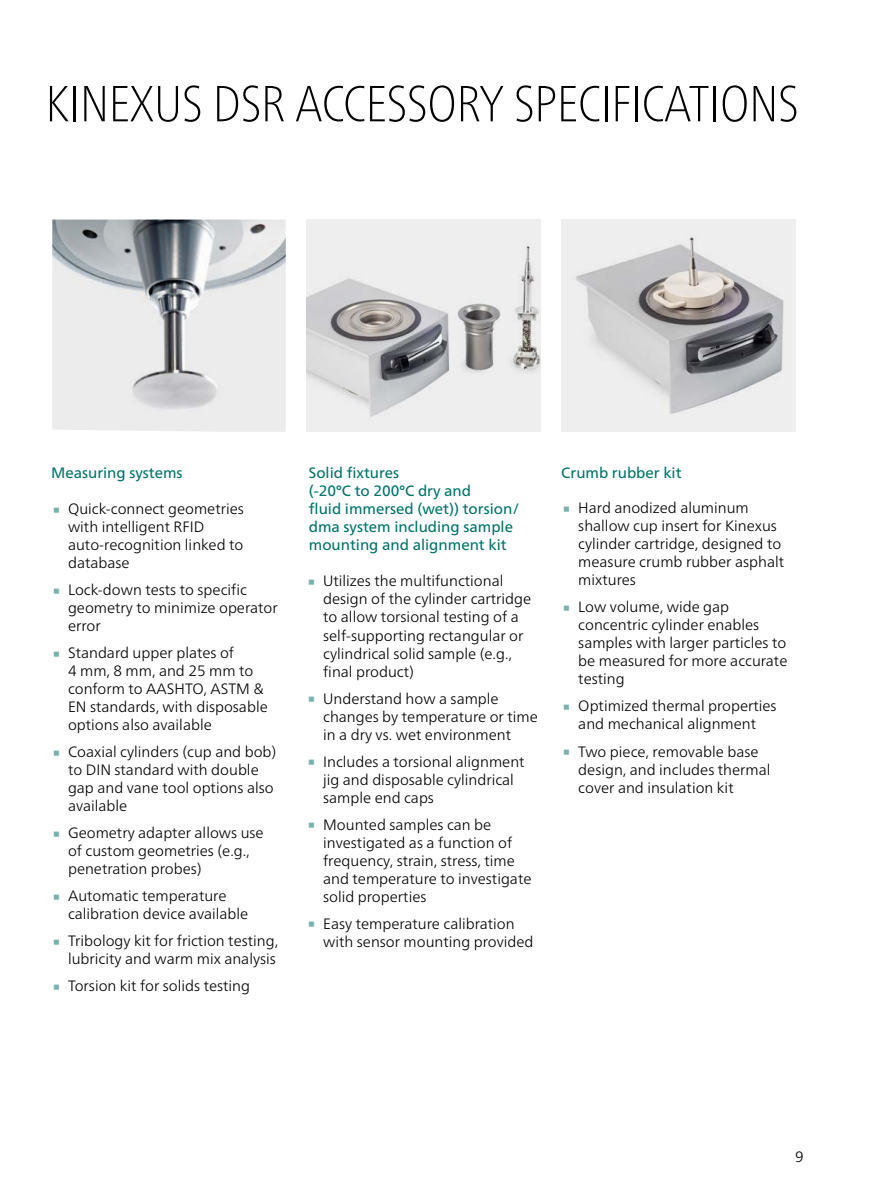
<style>
.page{position:relative;width:893px;height:1191px;background:#fff}
.page>*{position:absolute;margin:0;border:0;box-sizing:border-box;transform-origin:0 0}
.Headline_n{font:100 condensed 50.55px "Frutiger Neue LTW1 G";color:#000}
.t1{font:45px "Frutiger Neue LTW1 G";color:#79b1ad}
.t2{font:300 15px/18px "Frutiger Neue LTW1 G";color:#000}
.Subhead_2_grün_n{font:15px/18px "Frutiger Neue LTW1 G";color:#007268}
</style>
<div class="page">
<img style="left:52px;top:219px;width:234px;height:213px">
<img style="left:307px;top:219px;width:233px;height:213px">
<img style="left:562px;top:219px;width:233px;height:213px">
<p class="Headline_n" style="left:46px;top:67px;width:754px">KINEXUS DSR ACCESSORY SPECIFICATIONS</p>
<p class="Subhead_2_grün_n" style="left:309px;top:463px;width:212px">Solid fixtures<br>(-20°C to 200°C dry and<br>fluid immersed (wet)) torsion/ dma system including sample mounting and alignment kit</p>
<p class="Subhead_2_grün_n" style="left:51px;top:463px;width:133px">Measuring systems</p>
<p class="Subhead_2_grün_n" style="left:561px;top:463px;width:122px">Crumb rubber kit</p>
<p class="t1" style="left:561px;top:479px;width:12px">∙</p>
<p class="t2" style="left:578px;top:499px;width:207px">Hard anodized aluminum shallow cup insert for Kinexus cylinder cartridge, designed to measure crumb rubber asphalt mixtures</p>
<p class="t1" style="left:561px;top:578px;width:12px">∙</p>
<p class="t2" style="left:578px;top:598px;width:211px">Low volume, wide gap concentric cylinder enables samples with larger particles to be measured for more accurate testing</p>
<p class="t1" style="left:561px;top:677px;width:12px">∙</p>
<p class="t2" style="left:578px;top:697px;width:200px">Optimized thermal properties and mechanical alignment</p>
<p class="t1" style="left:561px;top:722px;width:12px">∙</p>
<p class="t2" style="left:578px;top:742px;width:194px">Two piece, removable base design, and includes thermal cover and insulation kit</p>
<p class="t1" style="left:51px;top:479px;width:12px">∙</p>
<p class="t2" style="left:68px;top:499px;width:177px">Quick-connect geometries with intelligent RFID auto-recognition linked to database</p>
<p class="t1" style="left:51px;top:560px;width:12px">∙</p>
<p class="t2" style="left:68px;top:580px;width:211px">Lock-down tests to specific geometry to minimize operator error</p>
<p class="t1" style="left:51px;top:623px;width:12px">∙</p>
<p class="t2" style="left:68px;top:643px;width:201px">Standard upper plates of<br>4 mm, 8 mm, and 25 mm to conform to AASHTO, ASTM &amp;<br>EN standards, with disposable options also available</p>
<p class="t1" style="left:51px;top:722px;width:12px">∙</p>
<p class="t2" style="left:68px;top:742px;width:210px">Coaxial cylinders (cup and bob) to DIN standard with double gap and vane tool options also available</p>
<p class="t1" style="left:51px;top:803px;width:12px">∙</p>
<p class="t2" style="left:68px;top:823px;width:197px">Geometry adapter allows use of custom geometries (e.g., penetration probes)</p>
<p class="t1" style="left:51px;top:866px;width:12px">∙</p>
<p class="t2" style="left:68px;top:886px;width:182px">Automatic temperature calibration device available</p>
<p class="t1" style="left:51px;top:911px;width:12px">∙</p>
<p class="t2" style="left:68px;top:931px;width:212px">Tribology kit for friction testing, lubricity and warm mix analysis</p>
<p class="t1" style="left:51px;top:956px;width:12px">∙</p>
<p class="t2" style="left:68px;top:976px;width:184px">Torsion kit for solids testing</p>
<p class="t1" style="left:306px;top:552px;width:12px">∙</p>
<p class="t2" style="left:323px;top:572px;width:210px">Utilizes the multifunctional design of the cylinder cartridge to allow torsional testing of a self-supporting rectangular or cylindrical solid sample (e.g., final product)</p>
<p class="t1" style="left:306px;top:669px;width:12px">∙</p>
<p class="t2" style="left:323px;top:689px;width:216px">Understand how a sample changes by temperature or time in a dry vs. wet environment</p>
<p class="t1" style="left:306px;top:732px;width:12px">∙</p>
<p class="t2" style="left:323px;top:752px;width:203px">Includes a torsional alignment jig and disposable cylindrical sample end caps</p>
<p class="t1" style="left:306px;top:795px;width:12px">∙</p>
<p class="t2" style="left:323px;top:815px;width:210px">Mounted samples can be investigated as a function of frequency, strain, stress, time and temperature to investigate solid properties</p>
<p class="t1" style="left:306px;top:894px;width:12px">∙</p>
<p class="t2" style="left:323px;top:914px;width:212px">Easy temperature calibration with sensor mounting provided</p>
<p class="t2" style="left:795px;top:1147px;width:10px">9</p>
</div>
